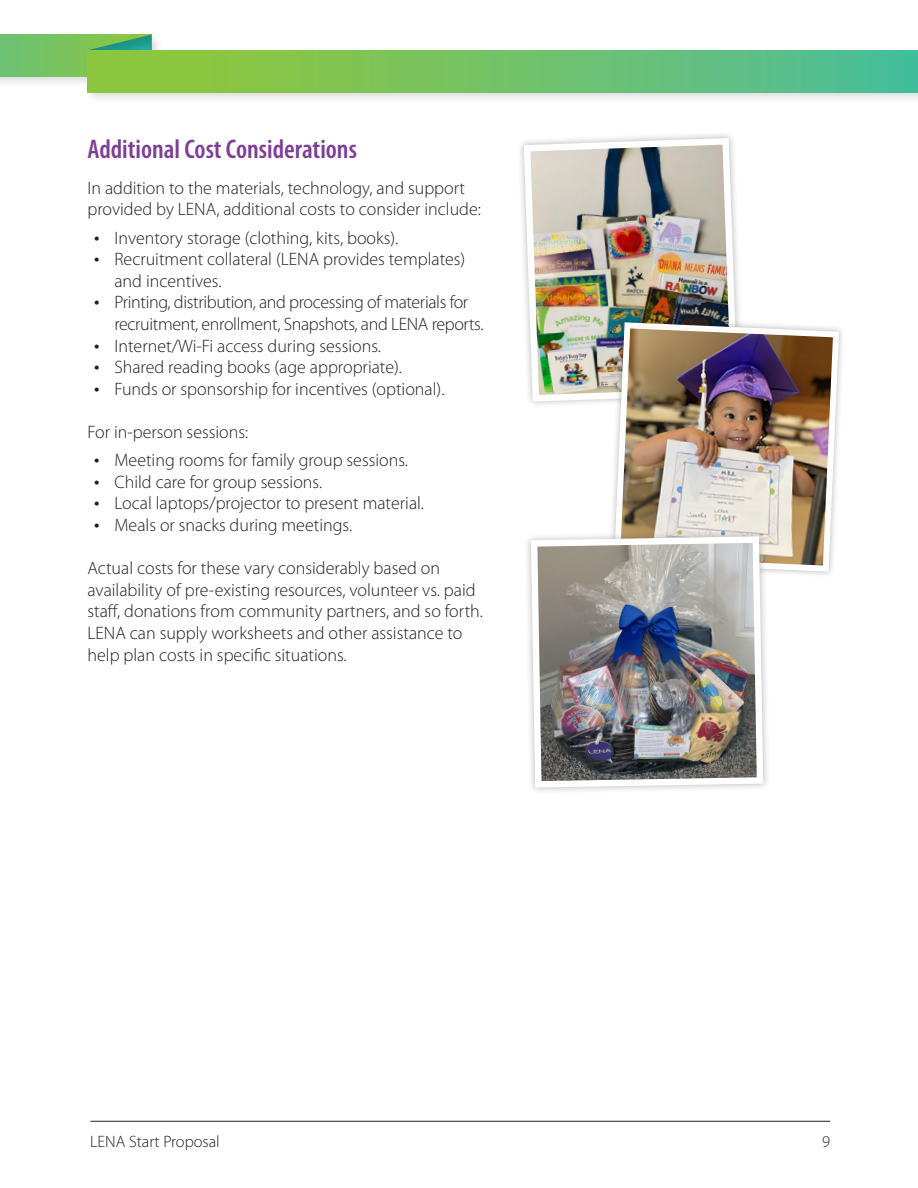
<style>
.page{position:relative;width:918px;height:1188px;background:#fff}
.page>*{position:absolute;margin:0;border:0;box-sizing:border-box;transform-origin:0 0}
.Subheadings{font:600 condensed 27px "Myriad Pro";color:#7e3e98}
.Subheadings-2{font:300 18px/21.6px "Myriad Pro";color:#231f20}
.Subheadings-3{font:300 18px/21.6px "Myriad Pro";letter-spacing:-.02em;color:#231f20}
.t1{font:300 16.5px "Myriad Pro";color:#231f20}
.s1{font-weight:400;font-stretch:condensed;font-size:21px}
</style>
<div class="page">
<hr style="left:90px;top:1121px;width:740px;height:1px;background:#231f20">
<div style="left:0;top:31px;width:164px;height:58px;background:#231f20;opacity:.15"></div>
<svg style="left:0;top:34px;width:86px;height:42px;background:#75c265"></svg>
<svg style="left:86px;top:32px;width:69px;height:15px"></svg>
<div style="left:84px;top:47px;width:834px;height:57px;background:#231f20;opacity:.15"></div>
<div style="left:87px;top:50px;width:831px;height:42px;background:linear-gradient(to right,#95c734,#4cbd9c)"></div>
<img style="left:520px;top:135px;width:219px;height:270px">
<div style="left:608px;top:316px;width:238px;height:262px;background:#231f20;opacity:.3"></div>
<img style="left:611px;top:319px;width:231px;height:256px">
<div style="left:524px;top:529px;width:246px;height:266px;background:#231f20;opacity:.3"></div>
<img style="left:528px;top:533px;width:239px;height:258px">
<p class="Subheadings" style="left:87px;top:135px;width:271px">Additional Cost Considerations</p>
<p class="Subheadings-2" style="left:87px;top:177px;width:395px">In addition to the materials, technology, and support provided by LENA, additional costs to consider include:</p>
<p class="Subheadings-2" style="left:94px;top:227px;width:306px"><span class="s1">•</span> Inventory storage (clothing, kits, books).</p>
<p class="Subheadings-2" style="left:114px;top:248px;width:352px;text-indent:-20px"><span class="s1">•</span> Recruitment collateral (LENA provides templates) and incentives.</p>
<p class="Subheadings-3" style="left:114px;top:291px;width:371px;text-indent:-20px"><span class="s1">•</span> Printing, distribution, and processing of materials for recruitment, enrollment, Snapshots, and LENA reports.</p>
<p class="Subheadings-2" style="left:94px;top:335px;width:288px"><span class="s1">•</span> Internet/Wi-Fi access during sessions.</p>
<p class="Subheadings-2" style="left:94px;top:356px;width:309px"><span class="s1">•</span> Shared reading books (age appropriate).</p>
<p class="Subheadings-2" style="left:94px;top:378px;width:352px"><span class="s1">•</span> Funds or sponsorship for incentives (optional).</p>
<p class="Subheadings-2" style="left:87px;top:421px;width:162px">For in-person sessions:</p>
<p class="Subheadings-2" style="left:94px;top:449px;width:315px"><span class="s1">•</span> Meeting rooms for family group sessions.</p>
<p class="Subheadings-2" style="left:94px;top:471px;width:230px"><span class="s1">•</span> Child care for group sessions.</p>
<p class="Subheadings-2" style="left:94px;top:493px;width:331px"><span class="s1">•</span> Local laptops/projector to present material.</p>
<p class="Subheadings-2" style="left:94px;top:514px;width:259px"><span class="s1">•</span> Meals or snacks during meetings.</p>
<p class="Subheadings-2" style="left:87px;top:557px;width:397px">Actual costs for these vary considerably based on availability of pre-existing resources, volunteer vs. paid staff, donations from community partners, and so forth.<br>LENA can supply worksheets and other assistance to help plan costs in specific situations.</p>
<p class="t1" style="left:90px;top:1132px;width:131px">LENA Start Proposal</p>
<p class="t1" style="left:822px;top:1132px;width:10px">9</p>
</div>
